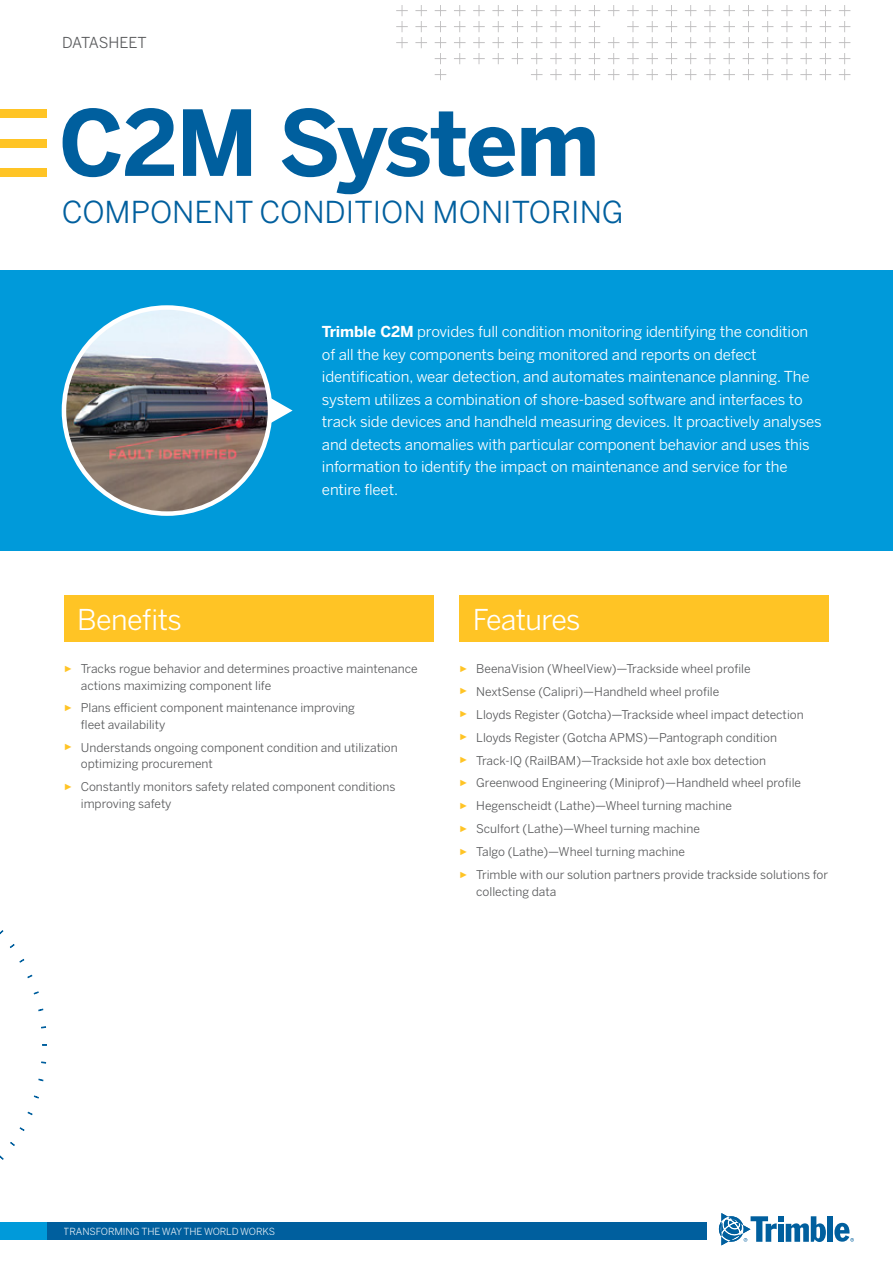
<style>
.page{position:relative;width:893px;height:1263px;background:#fff}
.page>*{position:absolute;margin:0;border:0;box-sizing:border-box;transform-origin:0 0}
.t1{font:700 90px "Benton Sans";letter-spacing:-.025em;color:#005f9e}
.t2{font:30px "Benton Sans";color:#005f9e}
.t3{font:28.5px "Benton Sans";letter-spacing:-.02em;color:#fff}
.t4{font:15px/22.5px "Benton Sans";letter-spacing:-.01em;color:#fff}
.t5{font:15px "Benton Sans";letter-spacing:-.01em;color:#58595b}
.t6{font:12px/23px "Benton Sans";color:#58595b}
.t7{font:9.75px "Benton Sans";letter-spacing:-.01em;color:#fff}
.s1{font-weight:700}
.s2{font-family:"Arial";font-size:9px;color:#ffc425}
</style>
<div class="page">
<svg style="left:396px;top:5px;width:454px;height:75px"></svg>
<div style="left:0;top:110px;width:47px;height:8px;background:#ffc425"></div>
<div style="left:0;top:139px;width:47px;height:8px;background:#ffc425"></div>
<div style="left:0;top:168px;width:47px;height:8px;background:#ffc425"></div>
<div style="left:827px;top:1216px;width:6px;height:26px;background:#005f9e"></div>
<svg style="left:719px;top:1213px;width:107px;height:32px"></svg>
<svg style="left:834px;top:1223px;width:20px;height:19px"></svg>
<div style="left:0;top:1222px;width:704px;height:17px;background:#009ada"></div>
<div style="left:47px;top:1222px;width:659px;height:17px;background:#005f9e"></div>
<svg style="left:41px;top:1061px;width:5px;height:3px"></svg>
<svg style="left:38px;top:1078px;width:6px;height:3px"></svg>
<svg style="left:34px;top:1095px;width:5px;height:4px"></svg>
<svg style="left:27px;top:1111px;width:6px;height:4px"></svg>
<svg style="left:19px;top:1127px;width:6px;height:4px"></svg>
<svg style="left:10px;top:1142px;width:5px;height:4px"></svg>
<svg style="left:0;top:1155px;width:4px;height:5px"></svg>
<svg style="left:0;top:930px;width:4px;height:5px"></svg>
<svg style="left:10px;top:944px;width:5px;height:4px"></svg>
<svg style="left:19px;top:958px;width:6px;height:5px"></svg>
<svg style="left:27px;top:974px;width:6px;height:4px"></svg>
<svg style="left:33px;top:991px;width:6px;height:4px"></svg>
<svg style="left:38px;top:1008px;width:6px;height:3px"></svg>
<svg style="left:41px;top:1026px;width:5px;height:3px"></svg>
<div style="left:0;top:270px;width:892px;height:281px;background:#009ada"></div>
<div style="left:64px;top:595px;width:370px;height:47px;background:#ffc425"></div>
<div style="left:459px;top:595px;width:370px;height:47px;background:#ffc425"></div>
<img style="left:64px;top:307px;width:206px;height:207px;border-radius:103px">
<svg style="left:271px;top:398px;width:22px;height:25px"></svg>
<p class="t5" style="left:62px;top:34px;width:86px">DATASHEET</p>
<h1 class="t1" style="left:59px;top:87px;width:542px">C2M System</h1>
<h2 class="t2" style="left:62px;top:194px;width:563px">COMPONENT CONDITION MONITORING</h2>
<p class="t4" style="left:322px;top:321px;width:501px"><span class="s1">Trimble C2M</span> provides full condition monitoring identifying the condition of all the key components being monitored and reports on defect identification, wear detection, and automates maintenance planning. The system utilizes a combination of shore-based software and interfaces to track side devices and handheld measuring devices. It proactively analyses and detects anomalies with particular component behavior and uses this information to identify the impact on maintenance and service for the entire fleet.</p>
<h3 class="t3" style="left:77px;top:602px;width:106px">Benefits</h3>
<p class="t6" style="left:81px;top:660px;width:338px;line-height:16.5px;text-indent:-17px"><span class="s2">►</span> Tracks rogue behavior and determines proactive maintenance actions maximizing component life</p>
<p class="t6" style="left:81px;top:700px;width:276px;line-height:16.5px;text-indent:-17px"><span class="s2">►</span> Plans efficient component maintenance improving fleet availability</p>
<p class="t6" style="left:81px;top:739px;width:319px;line-height:16.5px;text-indent:-17px"><span class="s2">►</span> Understands ongoing component condition and utilization optimizing procurement</p>
<p class="t6" style="left:81px;top:779px;width:316px;line-height:16.5px;text-indent:-17px"><span class="s2">►</span> Constantly monitors safety related component conditions improving safety</p>
<h3 class="t3" style="left:473px;top:602px;width:109px">Features</h3>
<p class="t6" style="left:459px;top:657px;width:371px"><span class="s2">►</span> BeenaVision (WheelView)—Trackside wheel profile<br><span class="s2">►</span> NextSense (Calipri)—Handheld wheel profile<br><span class="s2">►</span> Lloyds Register (Gotcha)—Trackside wheel impact detection<br><span class="s2">►</span> Lloyds Register (Gotcha APMS)—Pantograph condition<br><span class="s2">►</span> Track-IQ (RailBAM)—Trackside hot axle box detection<br><span class="s2">►</span> Greenwood Engineering (Miniprof)—Handheld wheel profile<br><span class="s2">►</span> Hegenscheidt (Lathe)—Wheel turning machine<br><span class="s2">►</span> Sculfort (Lathe)—Wheel turning machine<br><span class="s2">►</span> Talgo (Lathe)—Wheel turning machine<br><span class="s2">►</span> Trimble with our solution partners provide trackside solutions for</p>
<p class="t6" style="left:476px;top:880px;width:82px">collecting data</p>
<p class="t7" style="left:64px;top:1225px;width:213px">TRANSFORMING THE WAY THE WORLD WORKS</p>
</div>
